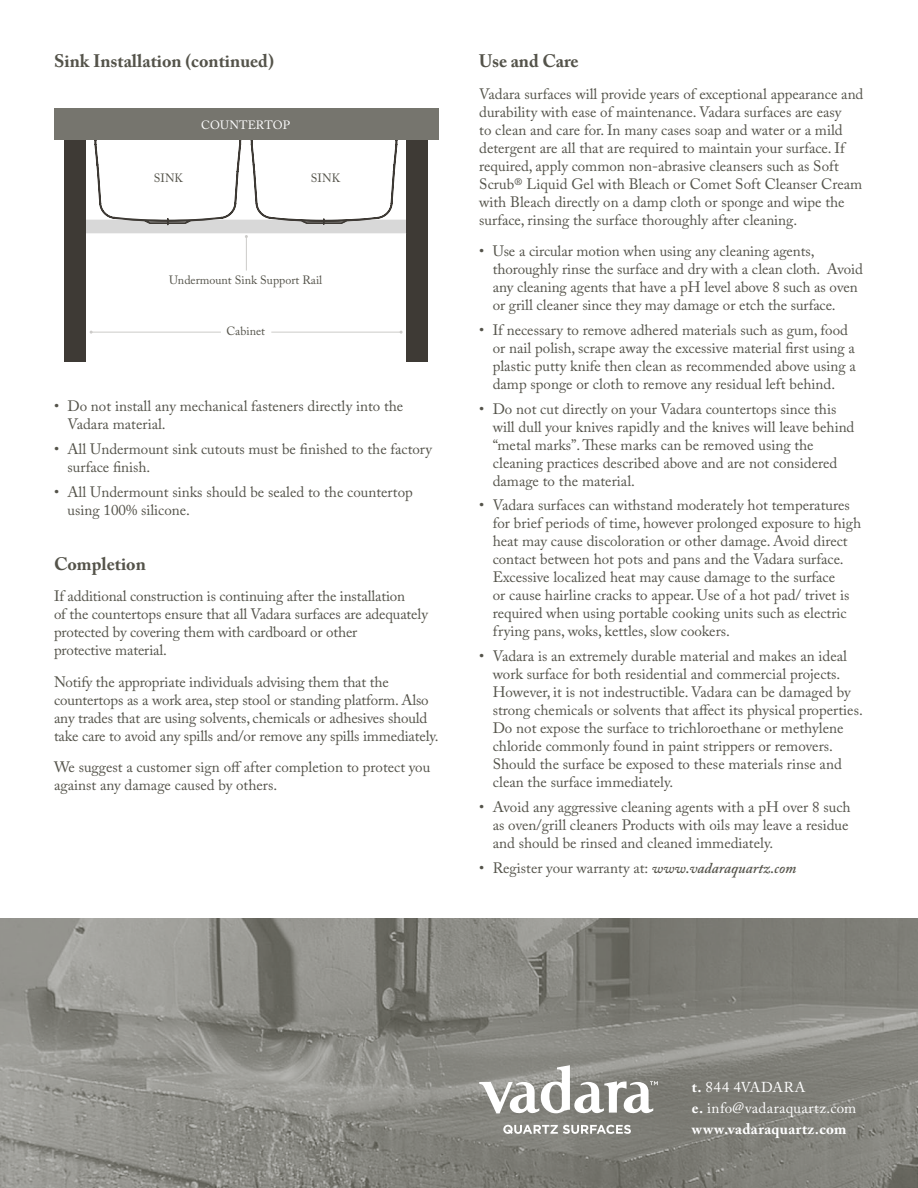
<style>
.page{position:relative;width:918px;height:1188px;background:#fff}
.page>*{position:absolute;margin:0;border:0;box-sizing:border-box;transform-origin:0 0}
.t1{font:700 18px "Adobe Caslon Pro";color:#54534a}
.t2{font:15px/18px "Adobe Caslon Pro";color:#54534a}
.t3{font:700 15px/21px "Adobe Caslon Pro";letter-spacing:.025em;color:#fff}
.t4{font:14.25px "Adobe Caslon Pro";letter-spacing:.04em;color:#fff}
.t5{font:12px "Adobe Caslon Pro";color:#54534a}
.t6{font:12px "Adobe Caslon Pro";letter-spacing:.015em;color:#fff}
.s1{font-weight:600;font-style:italic}
.s2{font-weight:700;font-size:15px}
.s3{font-size:15px}
.s4{font-weight:400}
</style>
<div class="page">
<img style="left:0;top:918px;width:918px;height:270px">
<svg style="left:503px;top:1125px;width:128px;height:9px"></svg>
<svg style="left:479px;top:1065px;width:179px;height:48px"></svg>
<div style="left:406px;top:111px;width:21px;height:251px;background:#3e3a35"></div>
<div style="left:65px;top:111px;width:21px;height:251px;background:#3e3a35"></div>
<div style="left:54px;top:109px;width:385px;height:31px;background:#76756e"></div>
<hr style="left:246px;top:237px;width:1px;height:34px;background:#cccbc9">
<svg style="left:86px;top:140px;width:321px;height:98px"></svg>
<hr style="left:271px;top:332px;width:130px;height:1px;background:#cccbc9">
<hr style="left:91px;top:332px;width:130px;height:1px;background:#cccbc9">
<p class="t1" style="left:54px;top:50px;width:221px">Sink Installation (continued)</p>
<p class="t6" style="left:201px;top:118px;width:90px">COUNTERTOP</p>
<p class="t5" style="left:154px;top:171px;width:31px">SINK</p>
<p class="t5" style="left:311px;top:171px;width:31px">SINK</p>
<p class="t5" style="left:169px;top:273px;width:155px">Undermount Sink Support Rail</p>
<p class="t5" style="left:226px;top:324px;width:40px">Cabinet</p>
<p class="t2" style="left:68px;top:397px;width:337px;text-indent:-14px">• Do not install any mechanical fasteners directly into the<br>Vadara material.</p>
<p class="t2" style="left:68px;top:440px;width:366px;text-indent:-14px">• All Undermount sink cutouts must be finished to the factory surface finish.</p>
<p class="t2" style="left:68px;top:482px;width:347px;text-indent:-14px">• All Undermount sinks should be sealed to the countertop using 100% silicone.</p>
<p class="t1" style="left:54px;top:553px;width:93px">Completion</p>
<p class="t2" style="left:54px;top:587px;width:375px">If additional construction is continuing after the installation<br>of the countertops ensure that all Vadara surfaces are adequately protected by covering them with cardboard or other<br>protective material.</p>
<p class="t2" style="left:54px;top:673px;width:386px">Notify the appropriate individuals advising them that the countertops as a work area, step stool or standing platform. Also any trades that are using solvents, chemicals or adhesives should take care to avoid any spills and/or remove any spills immediately.</p>
<p class="t2" style="left:54px;top:758px;width:378px">We suggest a customer sign off after completion to protect you against any damage caused by others.</p>
<p class="t1" style="left:479px;top:50px;width:101px">Use and Care</p>
<p class="t2" style="left:479px;top:85px;width:386px">Vadara surfaces will provide years of exceptional appearance and durability with ease of maintenance. Vadara surfaces are easy<br>to clean and care for. In many cases soap and water or a mild detergent are all that are required to maintain your surface. If required, apply common non-abrasive cleansers such as Soft Scrub® Liquid Gel with Bleach or Comet Soft Cleanser Cream with Bleach directly on a damp cloth or sponge and wipe the surface, rinsing the surface thoroughly after cleaning.</p>
<p class="t2" style="left:493px;top:242px;width:372px;text-indent:-14px">• Use a circular motion when using any cleaning agents, thoroughly rinse the surface and dry with a clean cloth. Avoid any cleaning agents that have a pH level above 8 such as oven or grill cleaner since they may damage or etch the surface.</p>
<p class="t2" style="left:493px;top:321px;width:365px;text-indent:-14px">• If necessary to remove adhered materials such as gum, food or nail polish, scrape away the excessive material first using a plastic putty knife then clean as recommended above using a damp sponge or cloth to remove any residual left behind.</p>
<p class="t2" style="left:493px;top:400px;width:363px;text-indent:-14px">• Do not cut directly on your Vadara countertops since this will dull your knives rapidly and the knives will leave behind “metal marks”. These marks can be removed using the cleaning practices described above and are not considered damage to the material.</p>
<p class="t2" style="left:493px;top:496px;width:370px;text-indent:-14px">• Vadara surfaces can withstand moderately hot temperatures for brief periods of time, however prolonged exposure to high heat may cause discoloration or other damage. Avoid direct contact between hot pots and pans and the Vadara surface.<br>Excessive localized heat may cause damage to the surface<br>or cause hairline cracks to appear. Use of a hot pad/ trivet is required when using portable cooking units such as electric frying pans, woks, kettles, slow cookers.</p>
<p class="t2" style="left:493px;top:647px;width:372px;text-indent:-14px">• Vadara is an extremely durable material and makes an ideal work surface for both residential and commercial projects.<br>However, it is not indestructible. Vadara can be damaged by strong chemicals or solvents that affect its physical properties.<br>Do not expose the surface to trichloroethane or methylene chloride commonly found in paint strippers or removers.<br>Should the surface be exposed to these materials rinse and clean the surface immediately.</p>
<p class="t2" style="left:493px;top:798px;width:359px;text-indent:-14px">• Avoid any aggressive cleaning agents with a pH over 8 such as oven/grill cleaners Products with oils may leave a residue and should be rinsed and cleaned immediately.</p>
<p class="t2" style="left:479px;top:859px;width:319px">• Register your warranty at: <span class="s1">www.vadaraquartz.com</span></p>
<p class="t4" style="left:692px;top:1079px;width:115px"><span class="s2">t.</span> <span class="s3">844 4</span>VADARA</p>
<p class="t3" style="left:692px;top:1097px;width:166px">e. <span class="s4">info@vadaraquartz.com </span>www.vadaraquartz.com</p>
</div>
